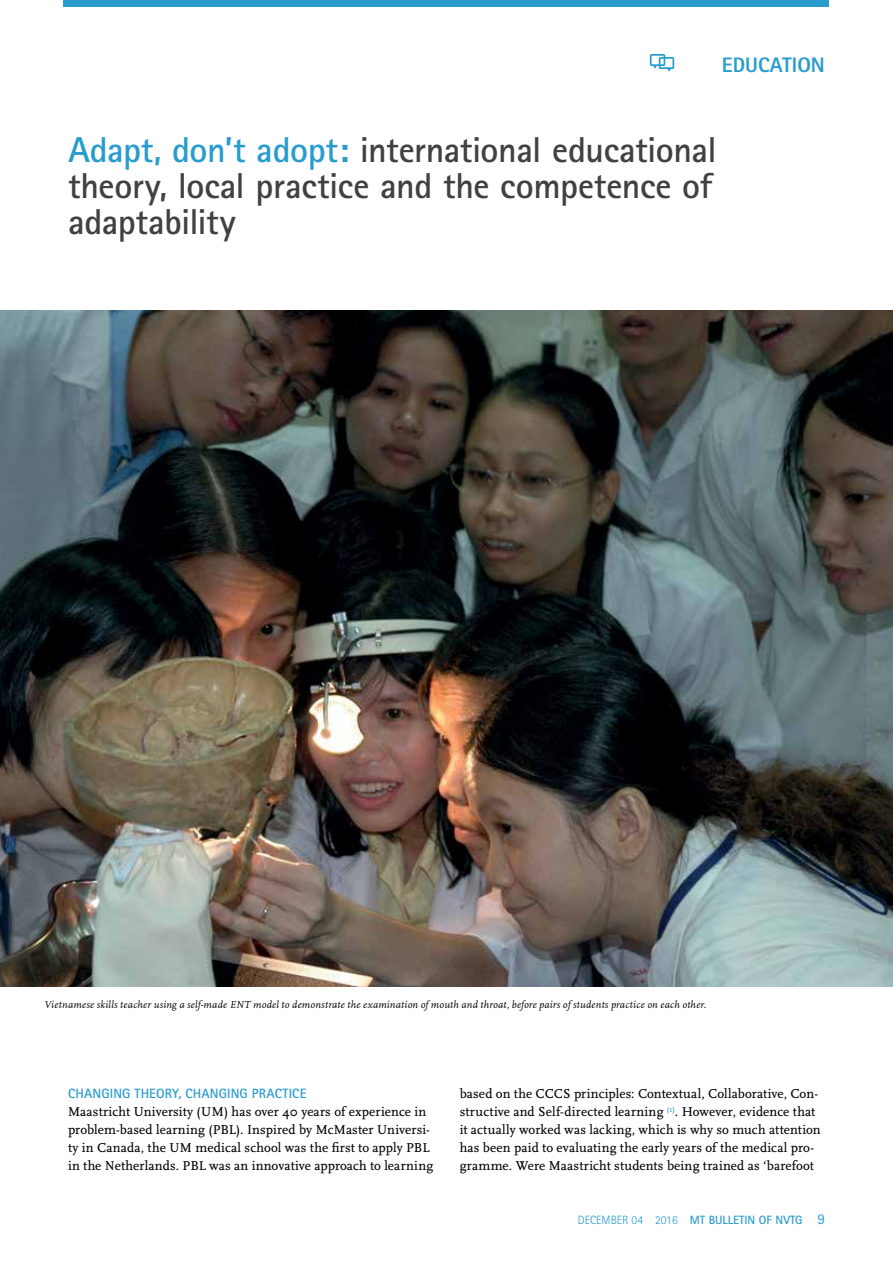
<style>
.page{position:relative;width:893px;height:1263px;background:#fff}
.page>*{position:absolute;margin:0;border:0;box-sizing:border-box;transform-origin:0 0}
.t1{font:700 36px/36px "Rotis Sans Serif";letter-spacing:-.01em;color:#414042;text-align:justify}
.t2{font:800 21px "Rotis Sans Serif";color:#299cce}
.t3{font:13.5px/18px "AD Scala Romein";letter-spacing:.01em;color:#000}
.t4{font:700 13.5px "Rotis Sans Serif";letter-spacing:.01em;color:#299cce}
.t5{font:700 12px "Rotis Sans Serif";color:#299cce}
.t6{font:italic 10.5px "AD Scala";letter-spacing:.02em;color:#000}
.s1{color:#299cce}
.s2{font-weight:300}
.s3{font-weight:400;font-size:15px}
</style>
<div class="page">
<div style="left:64px;top:0;width:765px;height:7px;background:#299cce"></div>
<svg style="left:650px;top:54px;width:24px;height:18px"></svg>
<hr style="left:0;top:702px;width:1px;height:476px;background:#ada286">
<img style="left:0;top:311px;width:893px;height:675px">
<h2 class="t2" style="left:722px;top:52px;width:105px">EDUCATION</h2>
<h1 class="t1" style="left:68px;top:131px;width:650px"><span class="s1">Adapt, don’t adopt:</span> international educational theory, local practice and the competence of adaptability</h1>
<p class="t6" style="left:44px;top:999px;width:664px">Vietnamese skills teacher using a self-made ENT model to demonstrate the examination of mouth and throat, before pairs of students practice on each other.</p>
<p class="t4" style="left:68px;top:1085px;width:240px">CHANGING THEORY, CHANGING PRACTICE</p>
<p class="t3" style="left:68px;top:1103px;width:367px">Maastricht University (UM) has over 40 years of experience in problem-based learning (PBL). Inspired by McMaster Universi&shy;ty in Canada, the UM medical school was the first to apply PBL in the Netherlands. PBL was an innovative approach to learning</p>
<p class="t3" style="left:460px;top:1085px;width:362px">based on the CCCS principles: Contextual, Collaborative, Con&shy;structive and Self-directed learning <sup>(1)</sup>. However, evidence that it actually worked was lacking, which is why so much attention has been paid to evaluating the early years of the medical pro&shy;gramme. Were Maastricht students being trained as ‘barefoot</p>
<p class="t5" style="left:578px;top:1212px;width:249px"><span class="s2">DECEMBER 04 2016</span> MT BULLETIN OF NVTG <span class="s3">9</span></p>
</div>
